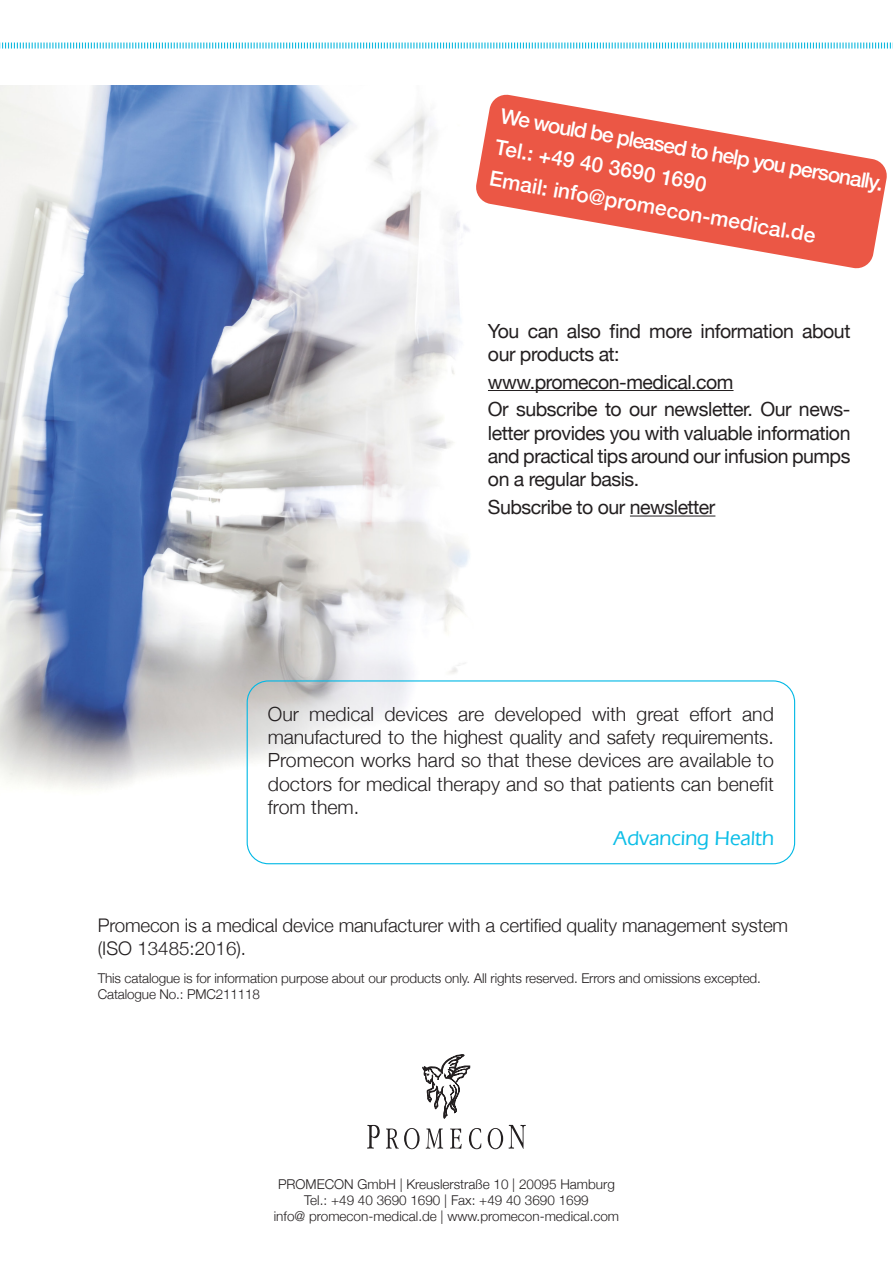
<style>
.page{position:relative;width:893px;height:1263px;background:#fff}
.page>*{position:absolute;margin:0;border:0;box-sizing:border-box;transform-origin:0 0}
.t1{font:500 21px "Helvetica Neue";color:#fff}
.t2{font:500 21px "Eras IT Cby BT";color:#0dbee7}
.Fließtext{font:19.5px/23.4px "Helvetica Neue";letter-spacing:-.025em;color:#231f20}
.t3{font:300 19.5px/23.4px "Helvetica Neue";color:#231f20;text-align:justify}
.t4{font:300 18.75px/22.5px "Helvetica Neue";letter-spacing:-.01em;color:#231f20}
.t5{font:300 13.5px/16.2px "Helvetica Neue";letter-spacing:-.01em;color:#231f20}
</style>
<div class="page">
<hr style="left:488px;top:390px;width:245px;height:1px;background:#231f20">
<hr style="left:630px;top:515px;width:85px;height:1px;background:#231f20">
<svg style="left:476px;top:94px;width:411px;height:175px;fill:#eb5745"></svg>
<img style="left:0;top:85px;width:470px;height:716px">
<svg style="left:0;top:42px;width:893px;height:7px"></svg>
<div style="left:247px;top:680px;width:548px;height:184px;border:1px solid #00b8e5;border-radius:21px"></div>
<svg style="left:423px;top:1054px;width:47px;height:64px"></svg>
<svg style="left:367px;top:1125px;width:13px;height:23px"></svg>
<svg style="left:386px;top:1128px;width:34px;height:21px"></svg>
<svg style="left:426px;top:1128px;width:17px;height:21px"></svg>
<svg style="left:450px;top:1128px;width:12px;height:21px"></svg>
<svg style="left:469px;top:1128px;width:12px;height:21px"></svg>
<svg style="left:488px;top:1128px;width:15px;height:21px"></svg>
<svg style="left:509px;top:1125px;width:17px;height:24px"></svg>
<p class="t1" style="left:504px;top:99px;width:390px;rotate:10deg">We would be pleased to help you personally.</p>
<p class="t1" style="left:498px;top:130px;width:216px;rotate:10deg">Tel.: +49 40 3690 1690</p>
<p class="t1" style="left:493px;top:161px;width:332px;rotate:10deg">Email: info@promecon-medical.de</p>
<p class="Fließtext" style="left:488px;top:320px;width:364px">You can also find more information about our products at:</p>
<p class="Fließtext" style="left:488px;top:371px;width:247px">www.promecon-medical.com</p>
<p class="Fließtext" style="left:488px;top:399px;width:364px;text-align:justify">Or subscribe to our newsletter. Our news&shy;letter provides you with valuable information and practical tips around our infusion pumps on a regular basis.</p>
<p class="Fließtext" style="left:488px;top:497px;width:229px">Subscribe to our newsletter</p>
<p class="t3" style="left:268px;top:700px;width:508px">Our medical devices are developed with great effort and manufactured to the highest quality and safety requirements.<br>Promecon works hard so that these devices are available to doctors for medical therapy and so that patients can benefit from them.</p>
<p class="t2" style="left:614px;top:825px;width:161px">Advancing Health</p>
<p class="t4" style="left:98px;top:913px;width:692px">Promecon is a medical device manufacturer with a certified quality management system (ISO 13485:2016).</p>
<p class="t5" style="left:98px;top:969px;width:665px">This catalogue is for information purpose about our products only. All rights reserved. Errors and omissions excepted.<br>Catalogue No.: PMC211118</p>
<p class="t5" style="left:274px;top:1175px;width:347px;text-align:center">PROMECON GmbH | Kreuslerstraße 10 | 20095 Hamburg<br>Tel.: +49 40 3690 1690 | Fax: +49 40 3690 1699<br>info@ promecon-medical.de | www.promecon-medical.com</p>
</div>
